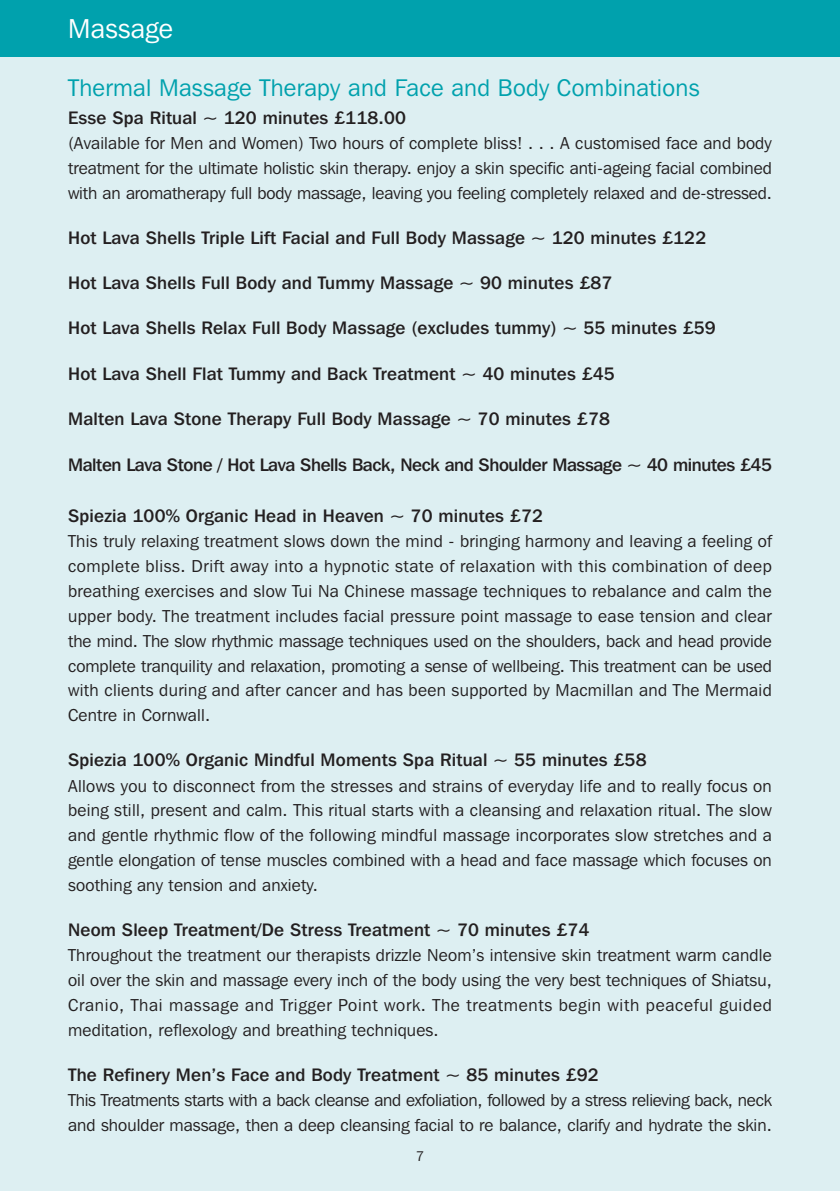
<style>
.page{position:relative;width:840px;height:1191px;background:#fff}
.page>*{position:absolute;margin:0;border:0;box-sizing:border-box;transform-origin:0 0}
.t1{font:27.2px "Franklin Gothic IT Cby BT";letter-spacing:.01em;color:#fff}
.t2{font:24px "Franklin Gothic IT Cby BT";letter-spacing:.01em;color:#00a1ad}
.t3{font:500 18px "Franklin Gothic IT Cby BT";letter-spacing:.01em;color:#231f20}
.t4{font:500 18px "Franklin Gothic IT Cby BT";letter-spacing:-.02em;color:#231f20}
.t5{font:17.2px/24.8px "Franklin Gothic IT Cby BT";letter-spacing:.005em;color:#231f20;text-align:justify}
.t6{font:17.2px/24.8px "Franklin Gothic IT Cby BT";letter-spacing:-.015em;color:#231f20}
.t7{font:14px "Franklin Gothic IT Cby BT";color:#231f20}
</style>
<div class="page">
<div style="left:0;top:57px;width:839px;height:1134px;background:#ddeff2"></div>
<div style="left:0;top:0;width:839px;height:57px;background:#00a1ad"></div>
<h1 class="t1" style="left:68px;top:19px;width:106px">Massage</h1>
<h2 class="t2" style="left:68px;top:79px;width:632px">Thermal Massage Therapy and Face and Body Combinations</h2>
<p class="t3" style="left:68px;top:111px;width:339px">Esse Spa Ritual ~ 120 minutes £118.00</p>
<p class="t5" style="left:68px;top:132px;width:704px">(Available for Men and Women) Two hours of complete bliss! . . . A customised face and body treatment for the ultimate holistic skin therapy. enjoy a skin specific anti-ageing facial combined with an aromatherapy full body massage, leaving you feeling completely relaxed and de-stressed.</p>
<p class="t3" style="left:68px;top:231px;width:639px">Hot Lava Shells Triple Lift Facial and Full Body Massage ~ 120 minutes £122</p>
<p class="t3" style="left:68px;top:276px;width:545px">Hot Lava Shells Full Body and Tummy Massage ~ 90 minutes £87</p>
<p class="t3" style="left:68px;top:322px;width:648px">Hot Lava Shells Relax Full Body Massage (excludes tummy) ~ 55 minutes £59</p>
<p class="t3" style="left:68px;top:367px;width:548px">Hot Lava Shell Flat Tummy and Back Treatment ~ 40 minutes £45</p>
<p class="t3" style="left:68px;top:413px;width:543px">Malten Lava Stone Therapy Full Body Massage ~ 70 minutes £78</p>
<p class="t4" style="left:68px;top:458px;width:704px">Malten Lava Stone / Hot Lava Shells Back, Neck and Shoulder Massage ~ 40 minutes £45</p>
<p class="t3" style="left:68px;top:509px;width:476px">Spiezia 100% Organic Head in Heaven ~ 70 minutes £72</p>
<p class="t5" style="left:68px;top:530px;width:705px">This truly relaxing treatment slows down the mind - bringing harmony and leaving a feeling of complete bliss. Drift away into a hypnotic state of relaxation with this combination of deep breathing exercises and slow Tui Na Chinese massage techniques to rebalance and calm the upper body. The treatment includes facial pressure point massage to ease tension and clear the mind. The slow rhythmic massage techniques used on the shoulders, back and head provide complete tranquility and relaxation, promoting a sense of wellbeing. This treatment can be used with clients during and after cancer and has been supported by Macmillan and The Mermaid Centre in Cornwall.</p>
<p class="t3" style="left:68px;top:754px;width:579px">Spiezia 100% Organic Mindful Moments Spa Ritual ~ 55 minutes £58</p>
<p class="t5" style="left:68px;top:774px;width:705px">Allows you to disconnect from the stresses and strains of everyday life and to really focus on being still, present and calm. This ritual starts with a cleansing and relaxation ritual. The slow and gentle rhythmic flow of the following mindful massage incorporates slow stretches and a gentle elongation of tense muscles combined with a head and face massage which focuses on soothing any tension and anxiety.</p>
<p class="t3" style="left:68px;top:923px;width:522px">Neom Sleep Treatment/De Stress Treatment ~ 70 minutes £74</p>
<p class="t5" style="left:68px;top:944px;width:705px">Throughout the treatment our therapists drizzle Neom’s intensive skin treatment warm candle oil over the skin and massage every inch of the body using the very best techniques of Shiatsu, Cranio, Thai massage and Trigger Point work. The treatments begin with peaceful guided meditation, reflexology and breathing techniques.</p>
<p class="t3" style="left:68px;top:1068px;width:532px">The Refinery Men’s Face and Body Treatment ~ 85 minutes £92</p>
<p class="t6" style="left:68px;top:1089px;width:704px">This Treatments starts with a back cleanse and exfoliation, followed by a stress relieving back, neck and shoulder massage, then a deep cleansing facial to re balance, clarify and hydrate the skin.</p>
<p class="t7" style="left:415px;top:1151px;width:10px">7</p>
</div>
